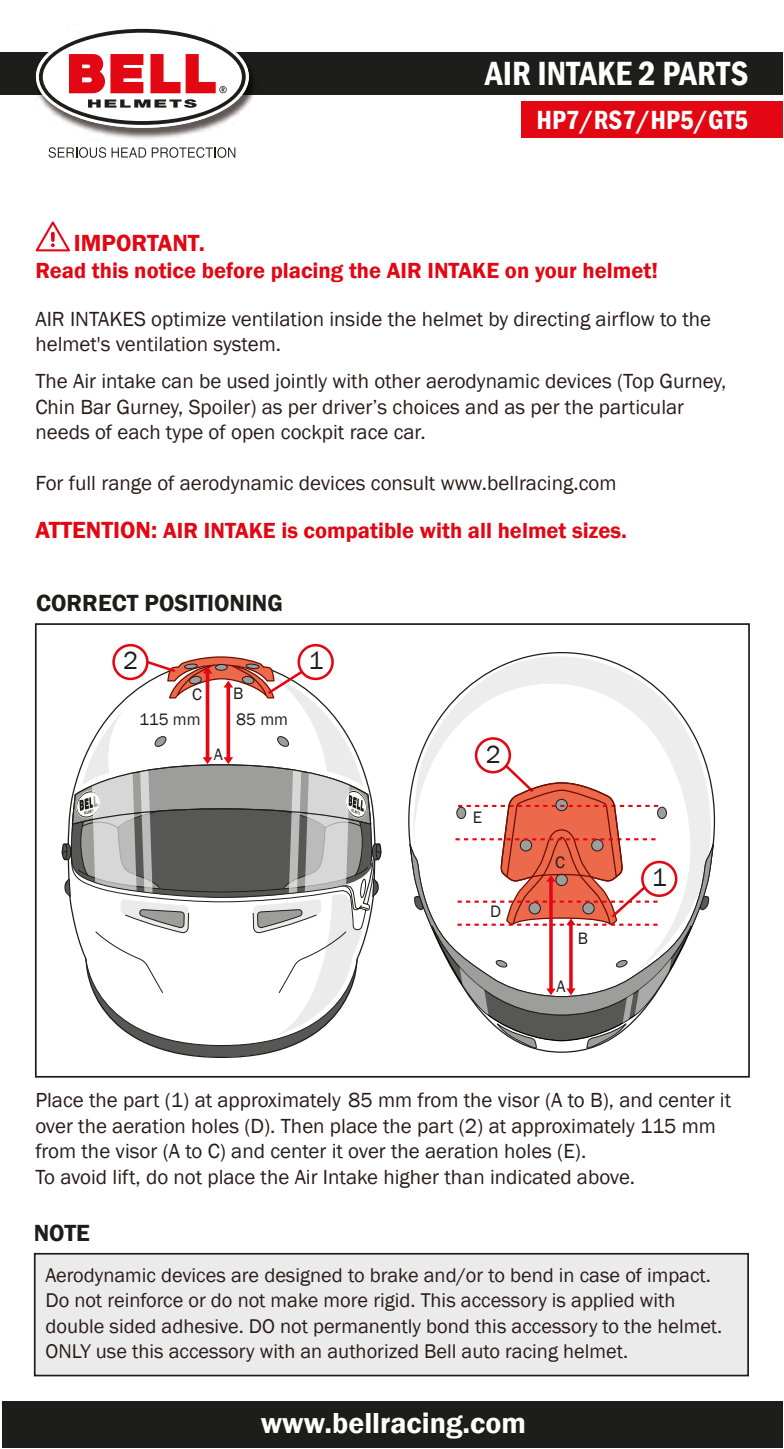
<style>
.page{position:relative;width:784px;height:1449px;background:#fff}
.page>*{position:absolute;margin:0;border:0;box-sizing:border-box;transform-origin:0 0}
.t1{font:600 condensed 34.5px "Franklin Gothic";color:#fff}
.t2{font:600 29.7px "Franklin Gothic";color:#fff}
.t3{font:600 condensed 27px "Franklin Gothic";color:#fff}
.t4{font:25.5px "Franklin Gothic";color:#1d1d1b}
.t5{font:600 24px "Franklin Gothic";color:#1d1d1b}
.t6{font:600 24px "Franklin Gothic";color:#e30613}
.t7{font:600 22.5px "Franklin Gothic";color:#e30613}
.t8{font:21px/25.5px "Franklin Gothic";color:#291c19}
.t9{font:20.4px/25.5px "Franklin Gothic";color:#291c19}
.t10{font:17.1px "Franklin Gothic";color:#1d1d1b}
.s1{font-size:24px}
</style>
<div class="page">
<div style="left:0;top:52px;width:782px;height:43px;background:#1d1d1b"></div>
<div style="left:520px;top:101px;width:262px;height:37px;background:#e30613"></div>
<div style="left:35px;top:623px;width:714px;height:454px;border:2px solid #1d1d1b"></div>
<svg style="left:417px;top:656px;width:293px;height:175px"></svg>
<svg style="left:408px;top:831px;width:307px;height:70px"></svg>
<div style="left:112px;top:644px;width:36px;height:36px;border:3px solid #e30613;border-radius:50%"></div>
<div style="left:297px;top:644px;width:36px;height:36px;border:3px solid #e30613;border-radius:50%"></div>
<div style="left:474px;top:737px;width:36px;height:36px;border:3px solid #e30613;border-radius:50%"></div>
<svg style="left:61px;top:655px;width:321px;height:401px"></svg>
<svg style="left:413px;top:762px;width:296px;height:287px"></svg>
<svg style="left:36px;top:221px;width:34px;height:30px"></svg>
<svg style="left:51px;top:232px;width:4px;height:10px"></svg>
<div style="left:2px;top:1400px;width:780px;height:47px;background:#1d1d1b"></div>
<div style="left:34px;top:1252px;width:714px;height:124px;background:#ebebeb;border:2px solid #1d1d1b"></div>
<img style="left:35px;top:71px;width:218px;height:68px">
<svg style="left:36px;top:28px;width:213px;height:100px"></svg>
<svg style="left:49px;top:147px;width:97px;height:11px"></svg>
<svg style="left:152px;top:147px;width:83px;height:11px"></svg>
<h1 class="t1" style="left:485px;top:51px;width:264px">AIR INTAKE 2 PARTS</h1>
<p class="t6" style="left:74px;top:228px;width:132px">IMPORTANT.</p>
<p class="t3" style="left:536px;top:102px;width:213px">HP7/RS7/HP5/GT5</p>
<p class="t7" style="left:35px;top:256px;width:623px">Read this notice before placing the AIR INTAKE on your helmet!</p>
<p class="t8" style="left:35px;top:306px;width:677px">AIR INTAKES optimize ventilation inside the helmet by directing airflow to the helmet's ventilation system.</p>
<p class="t8" style="left:35px;top:369px;width:692px">The Air intake can be used jointly with other aerodynamic devices (Top Gurney,<br>Chin Bar Gurney, Spoiler) as per driver’s choices and as per the particular needs of each type of open cockpit race car.</p>
<p class="t8" style="left:35px;top:470px;width:582px">For full range of aerodynamic devices consult www.bellracing.com</p>
<p class="t7" style="left:35px;top:516px;width:592px"><span class="s1">ATTENTION:</span> AIR INTAKE is compatible with all helmet sizes.</p>
<p class="t5" style="left:36px;top:588px;width:248px">CORRECT POSITIONING</p>
<p class="t4" style="left:123px;top:645px;width:16px">2</p>
<p class="t10" style="left:192px;top:684px;width:11px">C</p>
<p class="t10" style="left:233px;top:682px;width:12px">B</p>
<p class="t10" style="left:139px;top:708px;width:63px">115 mm</p>
<p class="t10" style="left:236px;top:708px;width:53px">85 mm</p>
<p class="t10" style="left:214px;top:743px;width:11px">A</p>
<p class="t4" style="left:308px;top:645px;width:16px">1</p>
<p class="t4" style="left:485px;top:738px;width:16px">2</p>
<p class="t10" style="left:472px;top:807px;width:11px">E</p>
<p class="t10" style="left:490px;top:901px;width:13px">D</p>
<p class="t10" style="left:555px;top:851px;width:11px">C</p>
<p class="t10" style="left:577px;top:927px;width:12px">B</p>
<p class="t10" style="left:556px;top:975px;width:11px">A</p>
<p class="t4" style="left:651px;top:861px;width:16px">1</p>
<p class="t8" style="left:35px;top:1087px;width:696px">Place the part (1) at approximately 85 mm from the visor (A to B), and center it over the aeration holes (D). Then place the part (2) at approximately 115 mm from the visor (A to C) and center it over the aeration holes (E).<br>To avoid lift, do not place the Air Intake higher than indicated above.</p>
<p class="t5" style="left:34px;top:1218px;width:58px">NOTE</p>
<p class="t9" style="left:45px;top:1262px;width:678px">Aerodynamic devices are designed to brake and/or to bend in case of impact.<br>Do not reinforce or do not make more rigid. This accessory is applied with double sided adhesive. DO not permanently bond this accessory to the helmet.<br>ONLY use this accessory with an authorized Bell auto racing helmet.</p>
<h2 class="t2" style="left:260px;top:1404px;width:266px">www.bellracing.com</h2>
</div>
